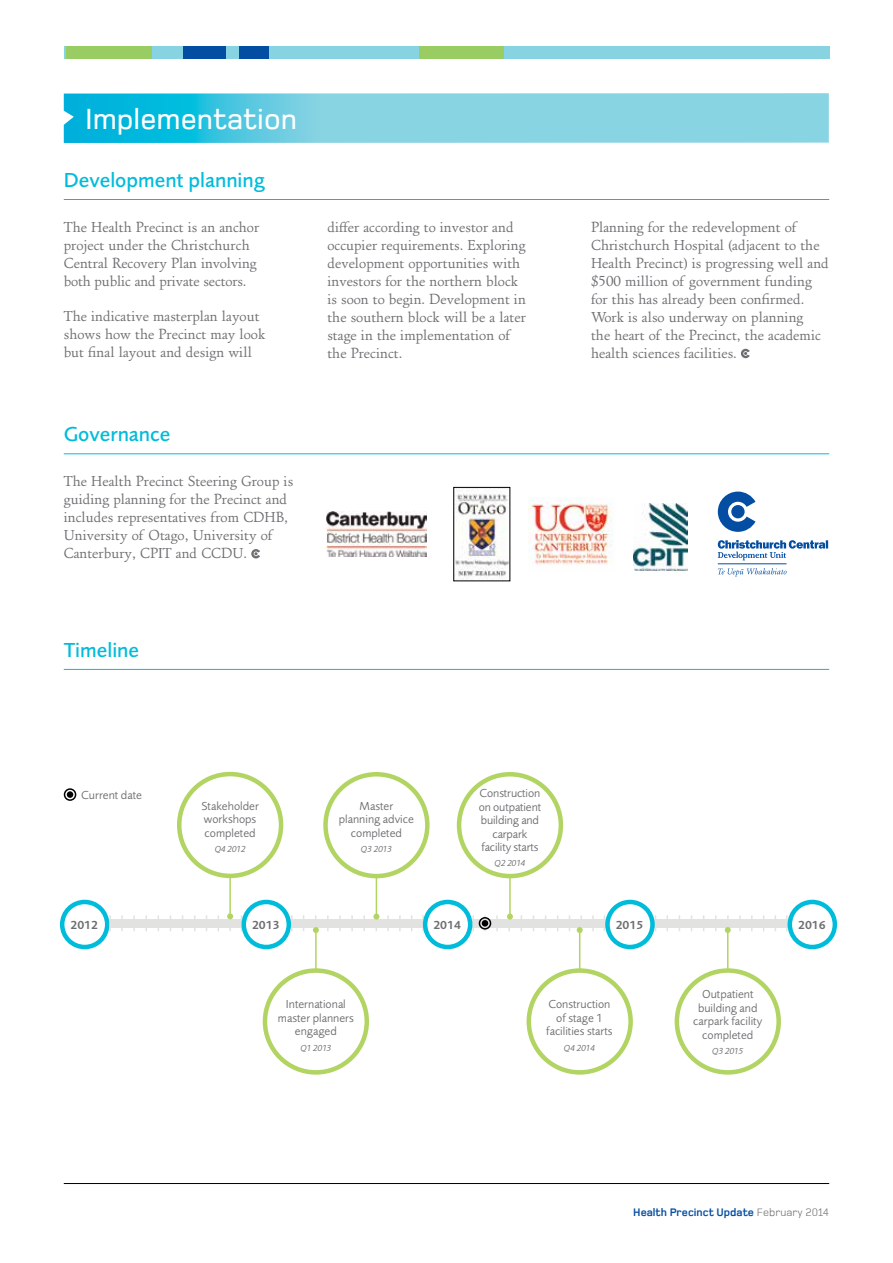
<style>
.page{position:relative;width:893px;height:1263px;background:#fff}
.page>*{position:absolute;margin:0;border:0;box-sizing:border-box;transform-origin:0 0}
.t1{font:500 30px "Foundry Monoline";color:#fff}
.t2{font:500 21px "Foundry Sans OT2";color:#00bcdb}
.t3{font:15px/18px "Foundry Old Style OT2";color:#6d6e71}
.t4{font:12px/13.5px "Foundry Sans OT2";color:#6d6e71;text-align:center}
.t5{font:600 12px "Foundry Sans OT2";color:#6d6e71}
.t6{font:700 11.25px "Foundry Monoline";color:#034ea2}
.t7{font:italic 9px "Foundry Sans OT2";color:#6d6e71}
.s1{font-weight:400;color:#6d6e71}
</style>
<div class="page">
<hr style="left:64px;top:1183px;width:765px;height:1px;background:#000">
<div style="left:64px;top:46px;width:766px;height:13px;background:#87d3e2"></div>
<div style="left:67px;top:46px;width:85px;height:13px;background:#99cc63"></div>
<div style="left:184px;top:46px;width:42px;height:13px;background:#034ea2"></div>
<div style="left:239px;top:46px;width:30px;height:13px;background:#034ea2"></div>
<div style="left:419px;top:46px;width:85px;height:13px;background:#99cc63"></div>
<hr style="left:64px;top:199px;width:765px;height:1px;background:#00bcdb">
<svg style="left:741px;top:349px;width:9px;height:9px"></svg>
<svg style="left:251px;top:549px;width:9px;height:9px"></svg>
<hr style="left:64px;top:453px;width:765px;height:1px;background:#00bcdb">
<svg style="left:64px;top:93px;width:765px;height:50px;background:#6bcde1"></svg>
<hr style="left:64px;top:669px;width:765px;height:1px;background:#00bcdb">
<div style="left:99px;top:919px;width:729px;height:8px;background:#e2e2e1"></div>
<div style="left:62px;top:902px;width:45px;height:45px;background:#fff;border-radius:50%"></div>
<div style="left:60px;top:900px;width:49px;height:49px;border:4px solid #00bcdb;border-radius:50%"></div>
<div style="left:64px;top:788px;width:12px;height:13px;border:2px solid #000;border-radius:50%"></div>
<div style="left:67px;top:791px;width:6px;height:7px;background:#000;border-radius:50%"></div>
<svg style="left:121px;top:915px;width:2px;height:16px"></svg>
<svg style="left:133px;top:915px;width:2px;height:16px"></svg>
<svg style="left:145px;top:915px;width:2px;height:16px"></svg>
<svg style="left:109px;top:915px;width:2px;height:16px"></svg>
<svg style="left:241px;top:915px;width:1px;height:16px"></svg>
<svg style="left:327px;top:915px;width:2px;height:16px"></svg>
<svg style="left:339px;top:915px;width:2px;height:16px"></svg>
<svg style="left:351px;top:915px;width:2px;height:16px"></svg>
<svg style="left:363px;top:915px;width:2px;height:16px"></svg>
<svg style="left:387px;top:915px;width:2px;height:16px"></svg>
<svg style="left:399px;top:915px;width:2px;height:16px"></svg>
<svg style="left:291px;top:915px;width:2px;height:16px"></svg>
<svg style="left:422px;top:915px;width:2px;height:16px"></svg>
<svg style="left:496px;top:915px;width:2px;height:16px"></svg>
<svg style="left:592px;top:915px;width:2px;height:16px"></svg>
<svg style="left:472px;top:915px;width:2px;height:16px"></svg>
<svg style="left:739px;top:915px;width:2px;height:16px"></svg>
<svg style="left:751px;top:915px;width:2px;height:16px"></svg>
<svg style="left:786px;top:915px;width:2px;height:16px"></svg>
<div style="left:244px;top:902px;width:45px;height:45px;background:#fff;border-radius:50%"></div>
<div style="left:242px;top:900px;width:49px;height:49px;border:4px solid #00bcdb;border-radius:50%"></div>
<div style="left:425px;top:902px;width:45px;height:45px;background:#fff;border-radius:50%"></div>
<div style="left:423px;top:900px;width:49px;height:49px;border:4px solid #00bcdb;border-radius:50%"></div>
<div style="left:607px;top:902px;width:45px;height:45px;background:#fff;border-radius:50%"></div>
<div style="left:605px;top:900px;width:50px;height:49px;border:4px solid #00bcdb;border-radius:50%"></div>
<div style="left:790px;top:902px;width:45px;height:45px;background:#fff;border-radius:50%"></div>
<div style="left:787px;top:900px;width:50px;height:49px;border:4px solid #00bcdb;border-radius:50%"></div>
<div style="left:323px;top:772px;width:107px;height:106px;border:4px solid #b2d463;border-radius:50%"></div>
<hr style="left:376px;top:875px;width:1px;height:41px;background:#b2d463">
<svg style="left:373px;top:913px;width:6px;height:18px"></svg>
<div style="left:177px;top:772px;width:106px;height:106px;border:4px solid #b2d463;border-radius:50%"></div>
<hr style="left:229px;top:875px;width:2px;height:41px;background:#b2d463">
<svg style="left:227px;top:913px;width:6px;height:18px"></svg>
<div style="left:457px;top:772px;width:106px;height:106px;border:4px solid #b2d463;border-radius:50%"></div>
<hr style="left:509px;top:875px;width:2px;height:41px;background:#b2d463">
<svg style="left:507px;top:913px;width:6px;height:18px"></svg>
<div style="left:263px;top:968px;width:106px;height:106px;border:4px solid #b2d463;border-radius:50%"></div>
<hr style="left:315px;top:930px;width:2px;height:41px;background:#b2d463">
<svg style="left:313px;top:915px;width:6px;height:18px"></svg>
<div style="left:675px;top:968px;width:106px;height:106px;border:4px solid #b2d463;border-radius:50%"></div>
<hr style="left:727px;top:930px;width:1px;height:41px;background:#b2d463">
<svg style="left:725px;top:915px;width:6px;height:18px"></svg>
<div style="left:527px;top:968px;width:106px;height:106px;border:4px solid #b2d463;border-radius:50%"></div>
<hr style="left:579px;top:930px;width:1px;height:41px;background:#b2d463">
<svg style="left:577px;top:915px;width:6px;height:18px"></svg>
<img style="left:327px;top:511px;width:100px;height:45px">
<img style="left:529px;top:497px;width:84px;height:68px">
<img style="left:634px;top:503px;width:53px;height:68px">
<img style="left:456px;top:490px;width:52px;height:89px">
<svg style="left:718px;top:492px;width:110px;height:68px"></svg>
<hr style="left:718px;top:563px;width:68px;height:1px;background:#034ea2">
<svg style="left:718px;top:568px;width:68px;height:8px"></svg>
<div style="left:479px;top:917px;width:12px;height:12px;border:2px solid #000;border-radius:50%"></div>
<svg style="left:482px;top:915px;width:6px;height:16px"></svg>
<h1 class="t1" style="left:85px;top:103px;width:213px">Implementation</h1>
<h2 class="t2" style="left:64px;top:164px;width:203px">Development planning</h2>
<p class="t3" style="left:64px;top:218px;width:197px">The Health Precinct is an anchor project under the Christchurch<br>Central Recovery Plan involving both public and private sectors.</p>
<p class="t3" style="left:64px;top:307px;width:203px">The indicative masterplan layout shows how the Precinct may look but final layout and design will</p>
<h2 class="t2" style="left:64px;top:419px;width:108px">Governance</h2>
<p class="t3" style="left:64px;top:472px;width:231px">The Health Precinct Steering Group is guiding planning for the Precinct and includes representatives from CDHB, University of Otago, University of Canterbury, CPIT and CCDU.</p>
<h2 class="t2" style="left:64px;top:634px;width:77px">Timeline</h2>
<p class="t3" style="left:327px;top:218px;width:200px">differ according to investor and occupier requirements. Exploring development opportunities with investors for the northern block is soon to begin. Development in the southern block will be a later stage in the implementation of the Precinct.</p>
<p class="t3" style="left:591px;top:218px;width:239px">Planning for the redevelopment of Christchurch Hospital (adjacent to the Health Precinct) is progressing well and $500 million of government funding for this has already been confirmed.<br>Work is also underway on planning<br>the heart of the Precinct, the academic health sciences facilities.</p>
<p class="t4" style="left:81px;top:787px;width:62px">Current date</p>
<p class="t4" style="left:201px;top:798px;width:59px;text-align:left">Stakeholder workshops completed</p>
<p class="t7" style="left:215px;top:843px;width:32px">Q4 2012</p>
<p class="t4" style="left:339px;top:798px;width:77px">Master planning advice completed</p>
<p class="t7" style="left:361px;top:843px;width:32px">Q3 2013</p>
<p class="t4" style="left:479px;top:786px;width:64px">Construction on outpatient building and carpark facility starts</p>
<p class="t7" style="left:494px;top:857px;width:32px">Q2 2014</p>
<p class="t5" style="left:70px;top:916px;width:29px">2012</p>
<p class="t5" style="left:252px;top:916px;width:29px">2013</p>
<p class="t5" style="left:433px;top:916px;width:29px">2014</p>
<p class="t5" style="left:616px;top:916px;width:29px">2015</p>
<p class="t5" style="left:798px;top:916px;width:29px">2016</p>
<p class="t4" style="left:278px;top:997px;width:77px">International master planners engaged</p>
<p class="t7" style="left:300px;top:1041px;width:32px">Q1 2013</p>
<p class="t4" style="left:546px;top:997px;width:68px">Construction of stage 1 facilities starts</p>
<p class="t7" style="left:564px;top:1041px;width:32px">Q4 2014</p>
<p class="t4" style="left:693px;top:987px;width:70px">Outpatient building and carpark facility completed</p>
<p class="t7" style="left:712px;top:1044px;width:32px">Q3 2015</p>
<p class="t6" style="left:633px;top:1206px;width:197px">Health Precinct Update <span class="s1">February 2014</span></p>
</div>
